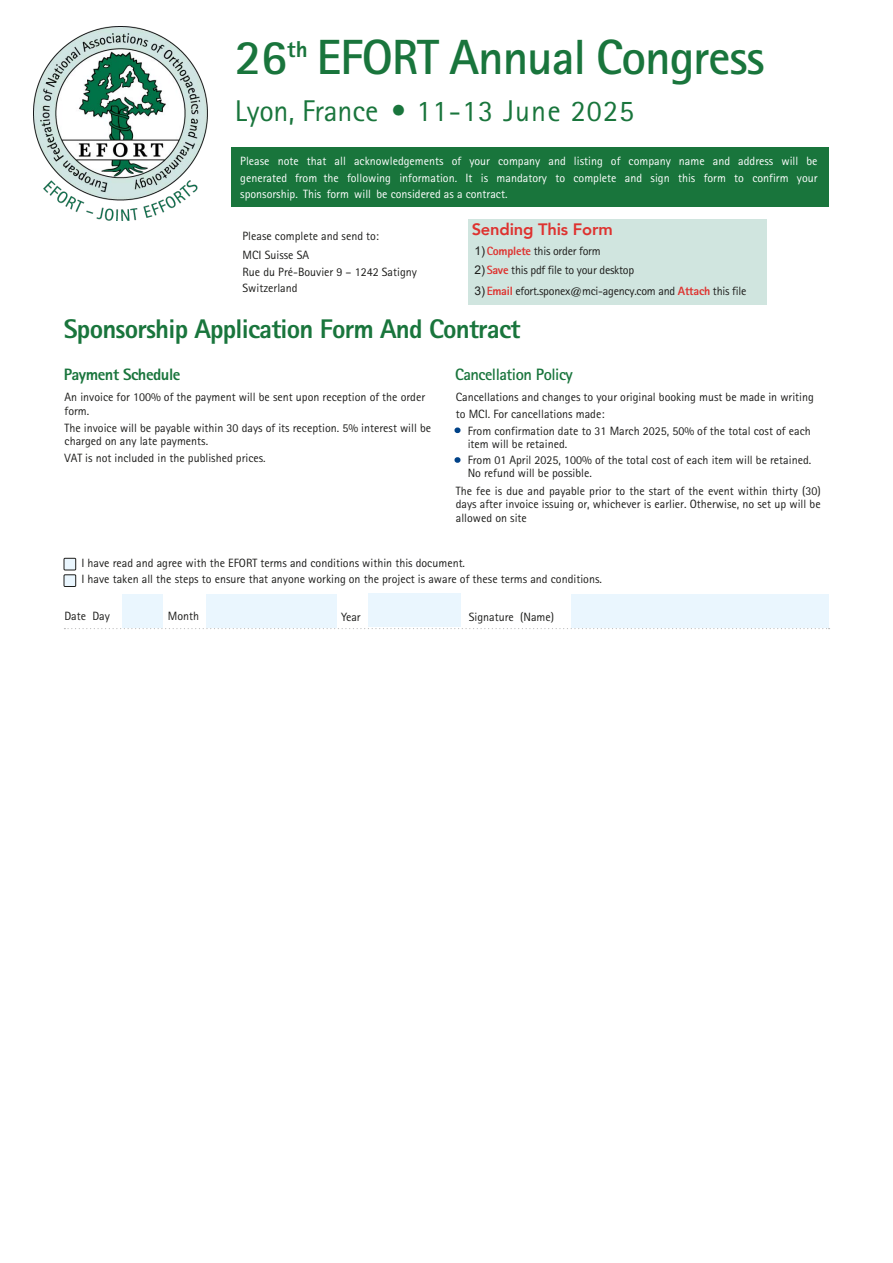
<style>
.page{position:relative;width:893px;height:1263px;background:#fff}
.page>*{position:absolute;margin:0;border:0;box-sizing:border-box;transform-origin:0 0}
.t1{font:700 49.5px "Rotis Sans Serif Std";letter-spacing:-.025em;color:#19753c}
.t2{font:30px "Rotis Sans Serif Std";letter-spacing:.015em;color:#19753c}
.t3{font:800 27px "Rotis Sans Serif Std";letter-spacing:-.03em;color:#19753c}
.Address{font:700 16.5px "Rotis Sans Serif Std";letter-spacing:-.03em;color:#19753c}
.Address-2{font:800 16.5px "Rotis Sans Serif Std";letter-spacing:-.03em;color:#19753c}
.t4{font:800 16.5px "Avenir";letter-spacing:-.01em;color:#de322f}
.Address-3{font:12px/13.5px "Rotis Sans Serif Std";color:#1d1d1b}
.Body{font:12px/16.5px "Rotis Sans Serif Std";color:#1d1d1b}
.t5{font:12px/16.5px "Rotis Sans Serif Std";color:#fff;text-align:justify}
.Body-2{font:12px "Rotis Sans Serif Std";letter-spacing:-.02em;color:#1d1d1b}
.Form_-_Item{font:12px "Rotis Sans Serif Std";color:#1d1d1b}
.s1{font-family:"Arial"}
.s2{font-weight:700;color:#de322f}
.s3{font-weight:800;color:#de322f}
.s4{font-family:"Helvetica";color:#004288}
</style>
<div class="page">
<svg style="left:64px;top:628px;width:766px;height:1px"></svg>
<div style="left:64px;top:558px;width:12px;height:12px;background:#eaf6fe"></div>
<div style="left:64px;top:558px;width:12px;height:12px;border:1px solid #1d1d1b"></div>
<div style="left:64px;top:575px;width:12px;height:11px;background:#eaf6fe"></div>
<div style="left:64px;top:574px;width:12px;height:13px;border:1px solid #1d1d1b"></div>
<div style="left:122px;top:594px;width:41px;height:34px;background:#eaf6fe"></div>
<div style="left:206px;top:594px;width:131px;height:34px;background:#eaf6fe"></div>
<div style="left:571px;top:594px;width:258px;height:34px;background:#eaf6fe"></div>
<div style="left:232px;top:147px;width:596px;height:60px;background:#19753c"></div>
<img style="left:33px;top:26px;width:174px;height:195px">
<div style="left:368px;top:593px;width:92px;height:34px;background:#eaf6fe"></div>
<h1 class="t1" style="left:235px;top:26px;width:532px">26<sup>th</sup> EFORT Annual Congress</h1>
<h2 class="t2" style="left:235px;top:93px;width:401px">Lyon, France • 11-13 June 2025</h2>
<p class="t5" style="left:240px;top:153px;width:579px">Please note that all acknowledgements of your company and listing of company name and address will be generated from the following information. It is mandatory to complete and sign this form to confirm your sponsorship. This form will be considered as a contract.</p>
<p class="Body" style="left:242px;top:226px;width:138px;line-height:19.6px">Please complete and send to:<br>MCI Suisse SA</p>
<p class="Body" style="left:242px;top:264px;width:176px">Rue du Pré-Bouvier 9 – 1242 Satigny<br>Switzerland</p>
<h3 class="t4" style="left:472px;top:216px;width:143px">Sending This Form</h3>
<p class="Body-2" style="left:475px;top:244px;width:128px"><span class="s1">1)</span> <span class="s2">C</span><span class="s3">omplete</span> this order form</p>
<p class="Body-2" style="left:475px;top:263px;width:161px"><span class="s1">2)</span> <span class="s2">S</span><span class="s3">ave</span> this pdf file to your desktop</p>
<p class="Body-2" style="left:475px;top:284px;width:273px"><span class="s1">3)</span> <span class="s2">E</span><span class="s3">mail</span> efort.sponex@mci-agency.com and <span class="s3">Attach</span> this file</p>
<h3 class="t3" style="left:64px;top:312px;width:458px">Sponsorship Application Form And Contract</h3>
<p class="Address-2" style="left:64px;top:364px;width:118px">Payment Schedule</p>
<p class="Address-3" style="left:65px;top:391px;width:362px">An invoice for 100% of the payment will be sent upon reception of the order form.</p>
<p class="Address-3" style="left:65px;top:421px;width:368px">The invoice will be payable within 30 days of its reception. 5% interest will be charged on any late payments.</p>
<p class="Address-3" style="left:65px;top:451px;width:203px">VAT is not included in the published prices.</p>
<p class="Address" style="left:455px;top:364px;width:119px">Cancellation Policy</p>
<p class="Address-3" style="left:456px;top:389px;width:360px;line-height:16.5px">Cancellations and changes to your original booking must be made in writing to MCI. For cancellations made:</p>
<p class="Address-3" style="left:468px;top:424px;width:345px;line-height:13px;text-indent:-13px"><span class="s4">•</span> From confirmation date to 31 March 2025, 50% of the total cost of each item will be retained.</p>
<p class="Address-3" style="left:468px;top:454px;width:345px;line-height:13px;text-indent:-13px"><span class="s4">•</span> From 01 April 2025, 100% of the total cost of each item will be retained.<br>No refund will be possible.</p>
<p class="Address-3" style="left:456px;top:484px;width:366px;text-align:justify">The fee is due and payable prior to the start of the event within thirty (30) days after invoice issuing or, whichever is earlier. Otherwise, no set up will be allowed on site</p>
<p class="Body" style="left:81px;top:554px;width:522px">I have read and agree with the EFORT terms and conditions within this document.<br>I have taken all the steps to ensure that anyone working on the project is aware of these terms and conditions.</p>
<p class="Form_-_Item" style="left:341px;top:610px;width:21px">Year</p>
<p class="Form_-_Item" style="left:469px;top:610px;width:87px">Signature (Name)</p>
<p class="Body" style="left:64px;top:608px;width:47px">Date Day</p>
<p class="Body" style="left:168px;top:608px;width:33px">Month</p>
</div>
